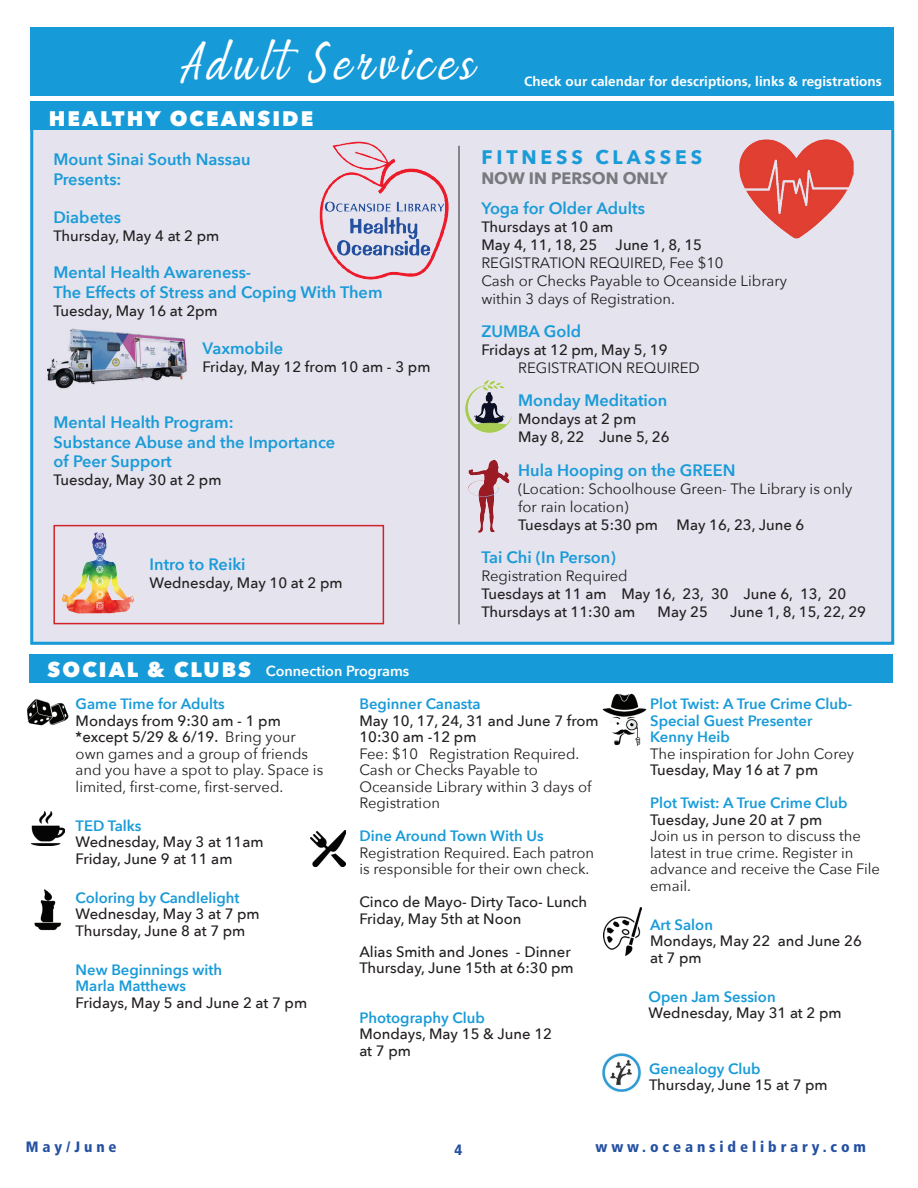
<style>
.page{position:relative;width:918px;height:1188px;background:#fff}
.page>*{position:absolute;margin:0;border:0;box-sizing:border-box;transform-origin:0 0}
.t1{font:43.8px "Being Love";letter-spacing:.12em;color:#fff}
.t2{font:800 21px "Avenir Next";letter-spacing:.1em;color:#fff}
.t3{font:700 19.5px "Avenir Next";letter-spacing:.2em;color:#199bd8}
.t4{font:600 16.5px/19.8px "Avenir Next";color:#199bd8}
.t5{font:15px/16.5px "Avenir Next";color:#231f20}
.t6{font:500 15px/16.5px "Avenir Next";color:#231f20}
.t7{font:600 15px/16.5px "Avenir Next";color:#199bd8}
.t8{font:900 condensed 15px "Frutiger LT Std";letter-spacing:.26em;color:#2350a1}
.t9{font:600 14.55px "Avenir Next";color:#fff}
.t10{font:700 13.5px "Frutiger LT Std";color:#fff}
.s1{font-weight:800;font-size:21px}
.s2{font-weight:700;color:#787a7d}
.s3{font-weight:500}
.s4{font-weight:400}
.s5{font-weight:600;color:#199bd8}
.s6{font-weight:500;color:#231f20}
.s7{font-weight:400;color:#231f20}
</style>
<div class="page">
<img style="left:601px;top:682px;width:49px;height:64px">
<img style="left:604px;top:908px;width:37px;height:47px">
<div style="left:31px;top:121px;width:862px;height:524px;background:#e4e3ee"></div>
<div style="left:30px;top:27px;width:864px;height:68px;background:#179bd8"></div>
<div style="left:30px;top:102px;width:864px;height:28px;background:#179bd8"></div>
<hr style="left:458px;top:146px;width:2px;height:478px;background:#231f20">
<img style="left:739px;top:139px;width:115px;height:100px">
<img style="left:27px;top:698px;width:42px;height:28px">
<img style="left:32px;top:811px;width:32px;height:35px">
<img style="left:310px;top:831px;width:36px;height:35px">
<img style="left:602px;top:1053px;width:39px;height:39px">
<div style="left:29px;top:654px;width:864px;height:28px;background:#179bd8"></div>
<img style="left:468px;top:459px;width:42px;height:74px">
<img style="left:465px;top:380px;width:46px;height:53px">
<img style="left:34px;top:889px;width:28px;height:42px">
<img style="left:319px;top:141px;width:130px;height:139px">
<img style="left:53px;top:524px;width:94px;height:90px">
<div style="left:53px;top:525px;width:331px;height:99px;border:2px solid #d1232a"></div>
<img style="left:48px;top:328px;width:139px;height:61px">
<p class="t1" style="left:182px;top:26px;width:296px">Adult Services</p>
<p class="t2" style="left:49px;top:105px;width:266px">HEALTHY OCEANSIDE</p>
<p class="t10" style="left:524px;top:73px;width:359px">Check our calendar for descriptions, links &amp; registrations</p>
<p class="t4" style="left:53px;top:149px;width:199px">Mount Sinai South Nassau<br>Presents:</p>
<p class="t4" style="left:53px;top:207px;width:69px">Diabetes</p>
<p class="t6" style="left:53px;top:227px;width:167px">Thursday, May 4 at 2 pm</p>
<p class="t4" style="left:53px;top:262px;width:331px">Mental Health Awareness-<br>The Effects of Stress and Coping With Them</p>
<p class="t6" style="left:53px;top:302px;width:166px">Tuesday, May 16 at 2pm</p>
<p class="t4" style="left:202px;top:338px;width:82px">Vaxmobile</p>
<p class="t6" style="left:202px;top:358px;width:230px">Friday, May 12 from 10 am - 3 pm</p>
<p class="t4" style="left:53px;top:412px;width:283px">Mental Health Program:<br>Substance Abuse and the Importance of Peer Support</p>
<p class="t6" style="left:53px;top:471px;width:170px">Tuesday, May 30 at 2 pm</p>
<p class="t4" style="left:150px;top:554px;width:98px">Intro to Reiki</p>
<p class="t6" style="left:150px;top:574px;width:195px">Wednesday, May 10 at 2 pm</p>
<p class="t9" style="left:48px;top:658px;width:363px"><span class="s1">SOCIAL &amp; CLUBS</span> Connection Programs</p>
<p class="t3" style="left:481px;top:140px;width:222px">FITNESS CLASSES</p>
<p class="t4" style="left:481px;top:162px;width:188px;line-height:30.3px"><span class="s2">NOW IN PERSON ONLY<br></span>Yoga for Older Adults</p>
<p class="t5" style="left:481px;top:217px;width:307px;line-height:18px"><span class="s3">Thursdays at 10 am<br>May 4, 11, 18, 25 June 1, 8, 15<br></span>REGISTRATION REQUIRED, Fee $10<br>Cash or Checks Payable to Oceanside Library within 3 days of Registration.</p>
<p class="t4" style="left:481px;top:321px;width:101px">ZUMBA Gold</p>
<p class="t6" style="left:518px;top:340px;width:183px;line-height:18px;text-indent:-37px">Fridays at 12 pm, May 5, 19<br><span class="s4">REGISTRATION REQUIRED</span></p>
<p class="t4" style="left:518px;top:390px;width:151px">Monday Meditation</p>
<p class="t6" style="left:518px;top:410px;width:153px;line-height:18px">Mondays at 2 pm<br>May 8, 22 June 5, 26</p>
<p class="t4" style="left:518px;top:460px;width:219px">Hula Hooping on the GREEN</p>
<p class="t5" style="left:518px;top:479px;width:336px;line-height:18px">(Location: Schoolhouse Green- The Library is only for rain location)<br><span class="s3">Tuesdays at 5:30 pm May 16, 23, June 6</span></p>
<p class="t4" style="left:481px;top:547px;width:136px">Tai Chi (In Person)</p>
<p class="t6" style="left:481px;top:566px;width:366px;line-height:18px"><span class="s4">Registration Required<br></span>Tuesdays at 11 am May 16, 23, 30 June 6, 13, 20<br>Thursdays at 11:30 am</p>
<p class="t6" style="left:658px;top:603px;width:52px">May 25</p>
<p class="t6" style="left:730px;top:603px;width:138px">June 1, 8, 15, 22, 29</p>
<p class="t5" style="left:76px;top:695px;width:249px"><span class="s5">Game Time for Adults<br></span><span class="s3">Mondays from 9:30 am - 1 pm *except 5/29 &amp; 6/19.</span> Bring your own games and a group of friends and you have a spot to play. Space is limited, first-come, first-served.</p>
<p class="t6" style="left:76px;top:817px;width:189px"><span class="s5">TED Talks<br></span>Wednesday, May 3 at 11am<br>Friday, June 9 at 11 am</p>
<p class="t6" style="left:76px;top:889px;width:186px"><span class="s5">Coloring by Candlelight<br></span>Wednesday, May 3 at 7 pm<br>Thursday, June 8 at 7 pm</p>
<p class="t7" style="left:76px;top:961px;width:233px">New Beginnings with<br>Marla Matthews<br><span class="s6">Fridays, May 5 and June 2 at 7 pm</span></p>
<p class="t5" style="left:359px;top:695px;width:241px"><span class="s5">Beginner Canasta<br></span><span class="s3">May 10, 17, 24, 31 and June 7 from<br>10:30 am -12 pm<br></span>Fee: $10 Registration Required.<br>Cash or Checks Payable to<br>Oceanside Library within 3 days of<br>Registration</p>
<p class="t5" style="left:359px;top:827px;width:236px"><span class="s5">Dine Around Town With Us<br></span>Registration Required. Each patron is responsible for their own check.</p>
<p class="t6" style="left:359px;top:893px;width:229px">Cinco de Mayo- Dirty Taco- Lunch<br>Friday, May 5th at Noon</p>
<p class="t6" style="left:359px;top:943px;width:216px">Alias Smith and Jones - Dinner<br>Thursday, June 15th at 6:30 pm</p>
<p class="t6" style="left:359px;top:1009px;width:194px"><span class="s5">Photography Club<br></span>Mondays, May 15 &amp; June 12 at 7 pm</p>
<p class="t7" style="left:650px;top:695px;width:206px">Plot Twist: A True Crime Club-<br>Special Guest Presenter<br>Kenny Heib<br><span class="s7">The inspiration for John Corey<br></span><span class="s6">Tuesday, May 16 at 7 pm</span></p>
<p class="t5" style="left:650px;top:794px;width:231px"><span class="s5">Plot Twist: A True Crime Club<br></span><span class="s3">Tuesday, June 20 at 7 pm<br></span>Join us in person to discuss the latest in true crime. Register in advance and receive the Case File email.</p>
<p class="t6" style="left:650px;top:916px;width:213px"><span class="s5">Art Salon<br></span>Mondays, May 22 and June 26 at 7 pm</p>
<p class="t6" style="left:649px;top:988px;width:195px"><span class="s5">Open Jam Session<br></span>Wednesday, May 31 at 2 pm</p>
<p class="t6" style="left:649px;top:1060px;width:180px"><span class="s5">Genealogy Club<br></span>Thursday, June 15 at 7 pm</p>
<p class="t8" style="left:26px;top:1137px;width:92px">May/June</p>
<p class="t8" style="left:596px;top:1137px;width:272px">www.oceansidelibrary.com</p>
<p class="t8" style="left:455px;top:1140px;width:9px">4</p>
</div>
